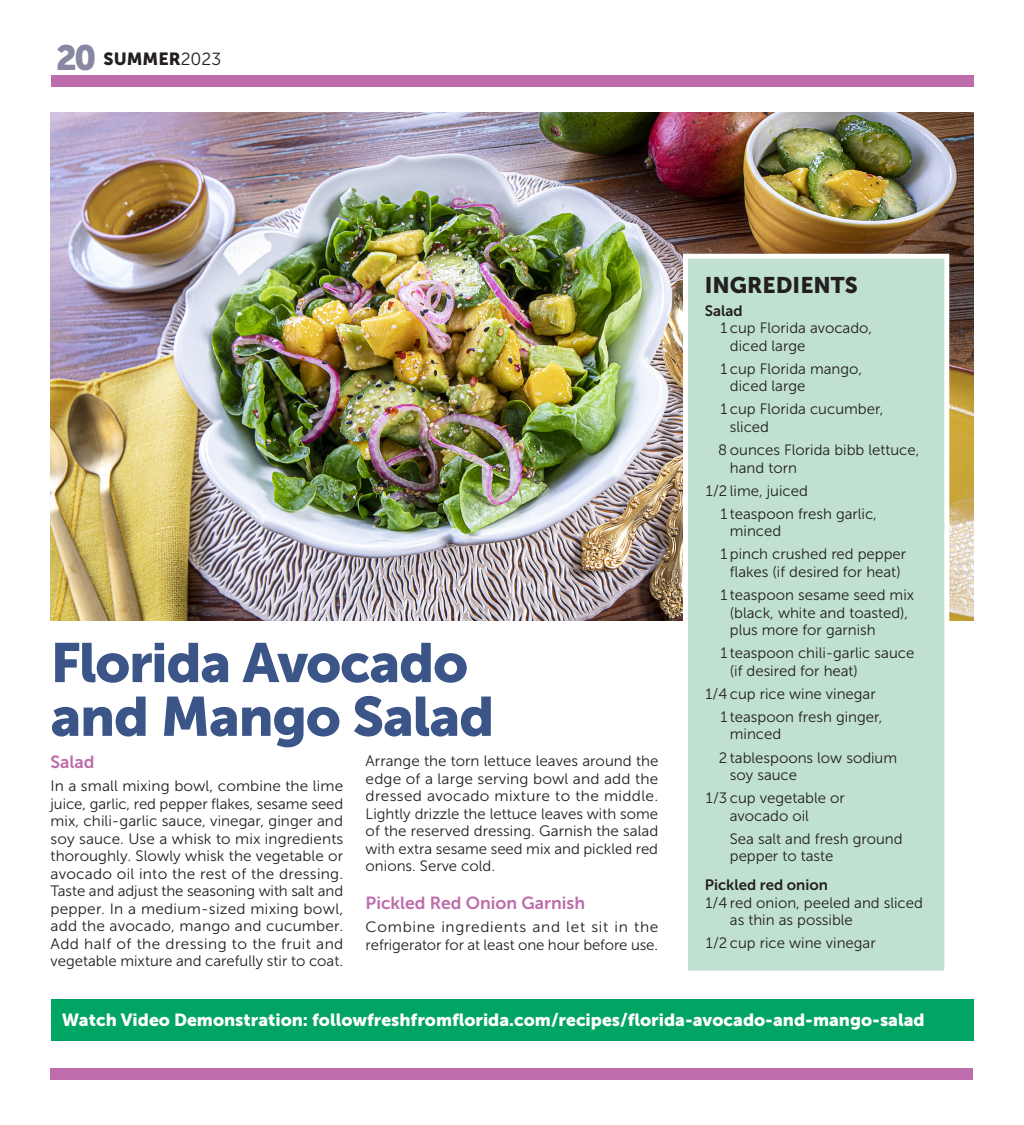
<style>
.page{position:relative;width:1024px;height:1125px;background:#fff}
.page>*{position:absolute;margin:0;border:0;box-sizing:border-box;transform-origin:0 0}
.big_color_288{font:55px/53.8px "Museo Sans 900";letter-spacing:-.02em;color:#3b5589}
.New_Basic_Graph{font:22.5px "Museo Sans 900";color:#231f20}
.subhead{font:17.5px "Museo Sans 900";color:#fff}
.subhead-2{font:17.5px "Museo Sans 700";color:#bd6dac}
.t1{font:17.5px "Museo Sans 900";color:#231f20}
.Subhead_graph{font:15px/17.5px "Museo Sans 300";color:#231f20;text-align:justify}
.New_Basic_Graph-2{font:15px/17.5px "Museo Sans 300";color:#231f20}
.New_Basic_Graph-3{font:15px "Museo Sans 700";color:#231f20}
.s1{font-size:35px;color:#8988a3}
.s2{font-family:"Museo Sans 300"}
</style>
<div class="page">
<div style="left:51px;top:1069px;width:922px;height:11px;background:#bd6dac"></div>
<div style="left:51px;top:75px;width:922px;height:11px;background:#bd6dac"></div>
<img style="left:51px;top:112px;width:922px;height:508px">
<svg style="left:680px;top:251px;width:272px;height:720px"></svg>
<div style="left:51px;top:999px;width:922px;height:42px;background:#00a463"></div>
<p class="t1" style="left:56px;top:49px;width:167px"><span class="s1">20</span> SUMMER<span class="s2">2023</span></p>
<h1 class="big_color_288" style="left:51px;top:636px;width:445px">Florida Avocado and Mango Salad</h1>
<h3 class="subhead-2" style="left:51px;top:752px;width:46px">Salad</h3>
<p class="Subhead_graph" style="left:51px;top:778px;width:294px">In a small mixing bowl, combine the lime juice, garlic, red pepper flakes, sesame seed mix, chili-garlic sauce, vinegar, ginger and soy sauce. Use a whisk to mix ingredients thoroughly. Slowly whisk the vegetable or avocado oil into the rest of the dressing.<br>Taste and adjust the seasoning with salt and pepper. In a medium-sized mixing bowl, add the avocado, mango and cucumber.<br>Add half of the dressing to the fruit and vegetable mixture and carefully stir to coat.</p>
<p class="Subhead_graph" style="left:366px;top:753px;width:294px">Arrange the torn lettuce leaves around the edge of a large serving bowl and add the dressed avocado mixture to the middle.<br>Lightly drizzle the lettuce leaves with some of the reserved dressing. Garnish the salad with extra sesame seed mix and pickled red onions. Serve cold.</p>
<h3 class="subhead-2" style="left:366px;top:893px;width:221px">Pickled Red Onion Garnish</h3>
<p class="Subhead_graph" style="left:366px;top:918px;width:294px">Combine ingredients and let sit in the refrigerator for at least one hour before use.</p>
<p class="New_Basic_Graph" style="left:705px;top:272px;width:155px">INGREDIENTS</p>
<p class="New_Basic_Graph-3" style="left:705px;top:302px;width:39px">Salad</p>
<p class="New_Basic_Graph-2" style="left:730px;top:319px;width:144px;text-indent:-9px">1 cup Florida avocado, diced large</p>
<p class="New_Basic_Graph-2" style="left:730px;top:360px;width:134px;text-indent:-9px">1 cup Florida mango, diced large</p>
<p class="New_Basic_Graph-2" style="left:730px;top:401px;width:155px;text-indent:-9px">1 cup Florida cucumber, sliced</p>
<p class="New_Basic_Graph-2" style="left:730px;top:441px;width:191px;text-indent:-12px">8 ounces Florida bibb lettuce, hand torn</p>
<p class="New_Basic_Graph-2" style="left:706px;top:482px;width:104px">1/2 lime, juiced</p>
<p class="New_Basic_Graph-2" style="left:730px;top:505px;width:149px;text-indent:-9px">1 teaspoon fresh garlic, minced</p>
<p class="New_Basic_Graph-2" style="left:720px;top:546px;width:187px;text-align:center">1 pinch crushed red pepper flakes (if desired for heat)</p>
<p class="New_Basic_Graph-2" style="left:730px;top:586px;width:186px;text-indent:-9px">1 teaspoon sesame seed mix (black, white and toasted), plus more for garnish</p>
<p class="New_Basic_Graph-2" style="left:730px;top:644px;width:186px;text-indent:-9px">1 teaspoon chili-garlic sauce (if desired for heat)</p>
<p class="New_Basic_Graph-2" style="left:705px;top:685px;width:172px">1/4 cup rice wine vinegar</p>
<p class="New_Basic_Graph-2" style="left:730px;top:708px;width:154px;text-indent:-9px">1 teaspoon fresh ginger, minced</p>
<p class="New_Basic_Graph-2" style="left:730px;top:749px;width:169px;text-indent:-11px">2 tablespoons low sodium soy sauce</p>
<p class="New_Basic_Graph-2" style="left:730px;top:789px;width:116px;text-indent:-24px">1/3 cup vegetable or avocado oil</p>
<p class="New_Basic_Graph-2" style="left:730px;top:830px;width:174px">Sea salt and fresh ground pepper to taste</p>
<p class="New_Basic_Graph-3" style="left:705px;top:876px;width:125px">Pickled red onion</p>
<p class="New_Basic_Graph-2" style="left:730px;top:894px;width:195px;text-indent:-24px">1/4 red onion, peeled and sliced as thin as possible</p>
<p class="New_Basic_Graph-2" style="left:706px;top:934px;width:171px">1/2 cup rice wine vinegar</p>
<h3 class="subhead" style="left:62px;top:1010px;width:864px">Watch Video Demonstration: followfreshfromflorida.com/recipes/florida-avocado-and-mango-salad</h3>
</div>
